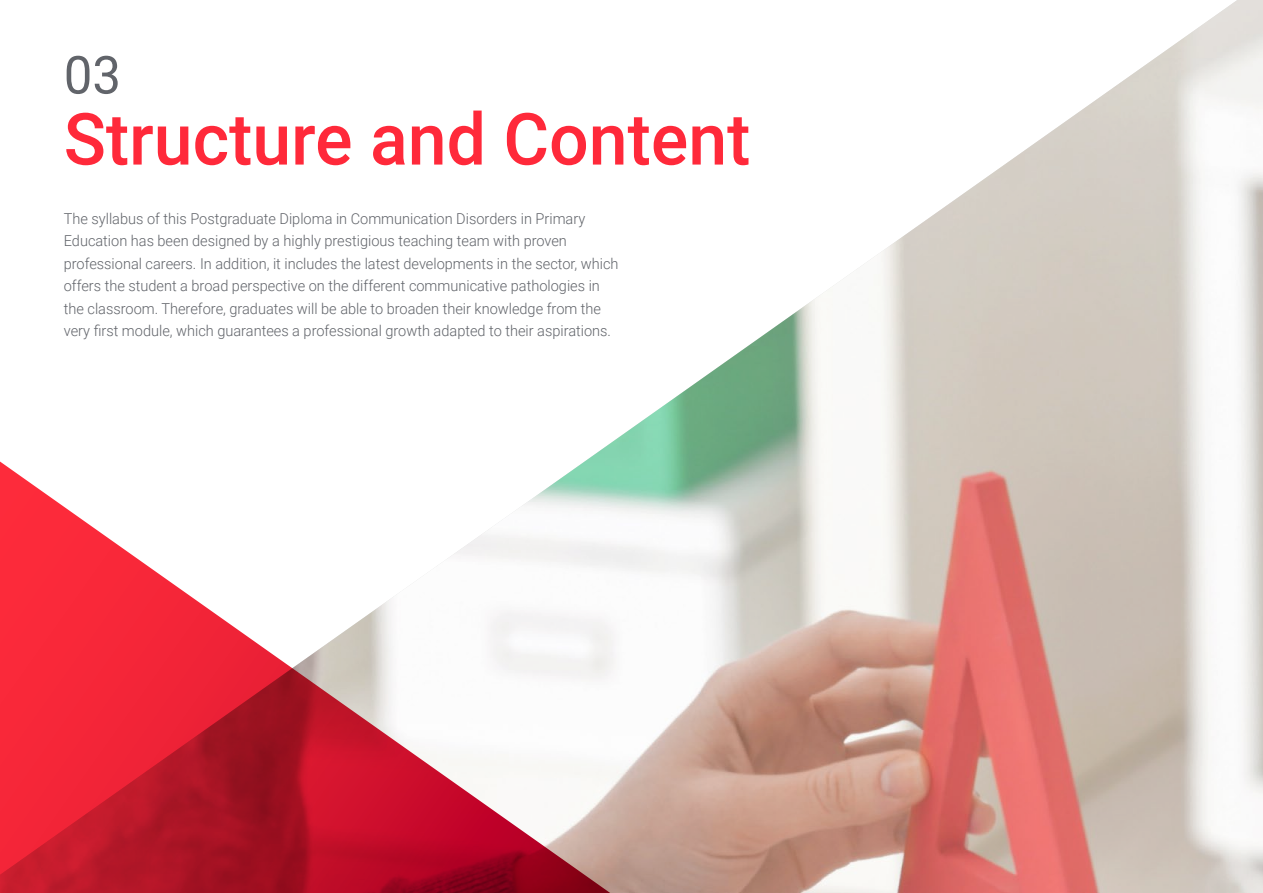
<style>
.page{position:relative;width:1263px;height:893px;background:#fff}
.page>*{position:absolute;margin:0;border:0;box-sizing:border-box;transform-origin:0 0}
.t1{font:500 72px "Roboto";color:#ff293a}
.t2{font:52.5px "Roboto";color:#61646a}
.t3{font:300 15px/22.5px "Roboto";color:#61646a}
</style>
<div class="page">
<img style="left:607px;top:0;width:656px;height:893px">
<svg style="left:0;top:446px;width:640px;height:447px"></svg>
<h2 class="t2" style="left:64px;top:38px;width:59px">03</h2>
<h1 class="t1" style="left:64px;top:89px;width:688px">Structure and Content</h1>
<p class="t3" style="left:64px;top:207px;width:556px">The syllabus of this Postgraduate Diploma in Communication Disorders in Primary Education has been designed by a highly prestigious teaching team with proven professional careers. In addition, it includes the latest developments in the sector, which offers the student a broad perspective on the different communicative pathologies in the classroom. Therefore, graduates will be able to broaden their knowledge from the very first module, which guarantees a professional growth adapted to their aspirations.</p>
</div>
